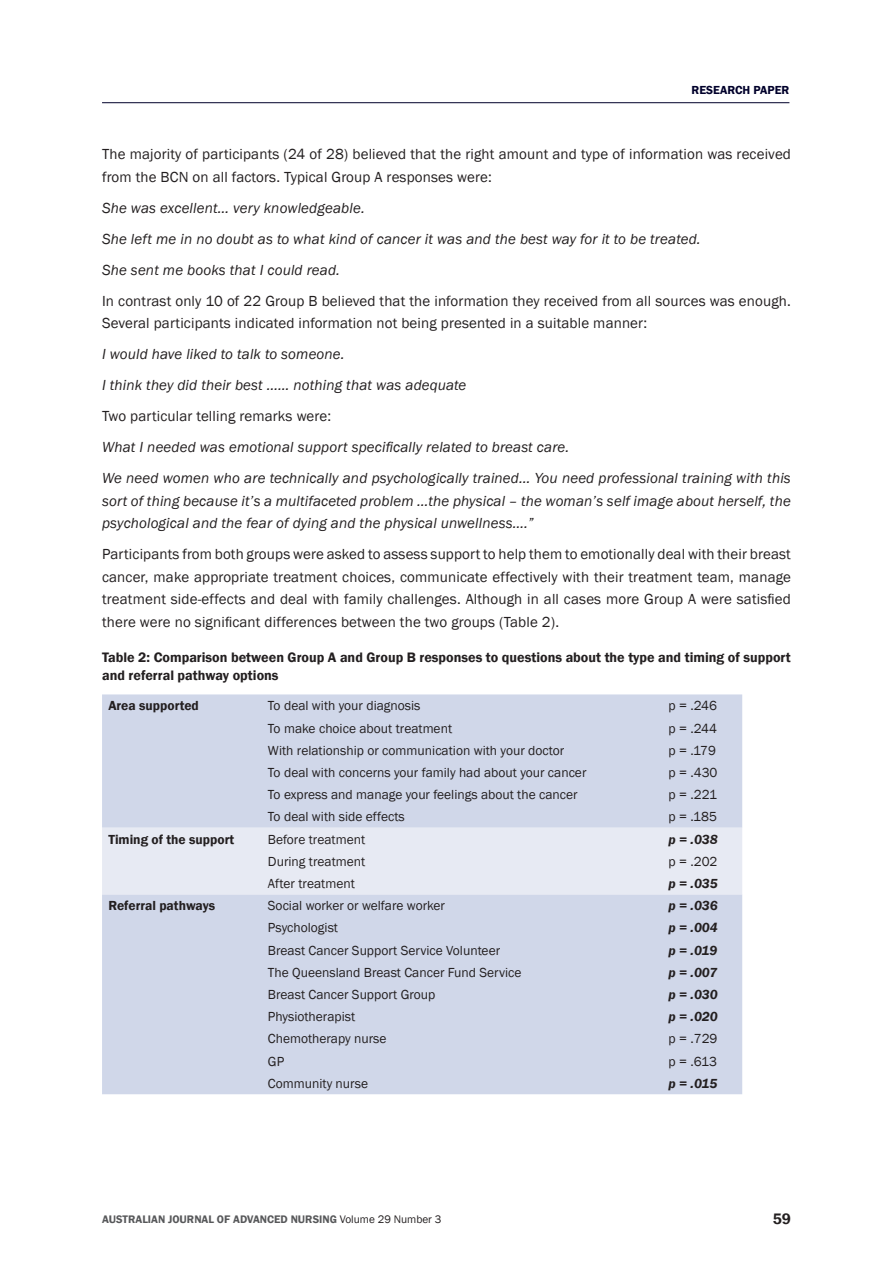
<style>
.page{position:relative;width:893px;height:1263px;background:#fff}
.page>*{position:absolute;margin:0;border:0;box-sizing:border-box;transform-origin:0 0}
.t1{font:600 15.6px "Franklin Gothic";color:#231f20}
.Body_Text{font:15px/22.5px "Franklin Gothic";letter-spacing:.01em;color:#231f20}
.Body_Text-2{font:italic 15px/22.5px "Franklin Gothic";letter-spacing:.01em;color:#231f20;text-align:justify}
.Table_Caption{font:600 14.1px/18px "Franklin Gothic";color:#231f20}
.Table_Text{font:13.5px "Franklin Gothic";color:#231f20}
.Table_sub-heading{font:italic 600 13.5px "Franklin Gothic";color:#231f20}
.Table_Header{font:600 13.5px "Franklin Gothic";color:#231f20}
.t2{font:600 12px "Franklin Gothic";color:#01002b}
.t3{font:600 11.25px "Franklin Gothic";color:#57585a}
.s1{font-weight:400;color:#231f20}
</style>
<div class="page">
<hr style="left:102px;top:102px;width:687px;height:1px;background:#01002b">
<div style="left:102px;top:694px;width:640px;height:400px;background:#d0d7e9"></div>
<div style="left:102px;top:828px;width:640px;height:66px;background:#e7eaf3"></div>
<p class="t2" style="left:691px;top:83px;width:99px">RESEARCH PAPER</p>
<p class="Body_Text" style="left:102px;top:143px;width:690px">The majority of participants (24 of 28) believed that the right amount and type of information was received from the BCN on all factors. Typical Group A responses were:</p>
<p class="Body_Text-2" style="left:102px;top:197px;width:264px">She was excellent… very knowledgeable.</p>
<p class="Body_Text-2" style="left:102px;top:228px;width:600px">She left me in no doubt as to what kind of cancer it was and the best way for it to be treated.</p>
<p class="Body_Text-2" style="left:102px;top:259px;width:239px">She sent me books that I could read.</p>
<p class="Body_Text" style="left:102px;top:290px;width:690px">In contrast only 10 of 22 Group B believed that the information they received from all sources was enough.<br>Several participants indicated information not being presented in a suitable manner:</p>
<p class="Body_Text-2" style="left:102px;top:343px;width:244px">I would have liked to talk to someone.</p>
<p class="Body_Text-2" style="left:102px;top:374px;width:366px">I think they did their best …… nothing that was adequate</p>
<p class="Body_Text" style="left:102px;top:405px;width:231px">Two particular telling remarks were:</p>
<p class="Body_Text-2" style="left:102px;top:436px;width:469px">What I needed was emotional support specifically related to breast care.</p>
<p class="Body_Text-2" style="left:102px;top:467px;width:690px">We need women who are technically and psychologically trained… You need professional training with this sort of thing because it’s a multifaceted problem …the physical – the woman’s self image about herself, the psychological and the fear of dying and the physical unwellness….”</p>
<p class="Body_Text" style="left:102px;top:543px;width:690px;text-align:justify">Participants from both groups were asked to assess support to help them to emotionally deal with their breast cancer, make appropriate treatment choices, communicate effectively with their treatment team, manage treatment side‑effects and deal with family challenges. Although in all cases more Group A were satisfied there were no significant differences between the two groups (Table 2).</p>
<p class="Table_Caption" style="left:102px;top:648px;width:690px">Table 2: Comparison between Group A and Group B responses to questions about the type and timing of support and referral pathway options</p>
<p class="Table_Header" style="left:108px;top:697px;width:92px">Area supported</p>
<p class="Table_Text" style="left:268px;top:697px;width:154px">To deal with your diagnosis</p>
<p class="Table_Text" style="left:669px;top:697px;width:50px">p = .246</p>
<p class="Table_Text" style="left:268px;top:720px;width:186px">To make choice about treatment</p>
<p class="Table_Text" style="left:669px;top:720px;width:50px">p = .244</p>
<p class="Table_Text" style="left:268px;top:742px;width:298px">With relationship or communication with your doctor</p>
<p class="Table_Text" style="left:669px;top:742px;width:49px">p = .179</p>
<p class="Table_Text" style="left:268px;top:764px;width:320px">To deal with concerns your family had about your cancer</p>
<p class="Table_Text" style="left:669px;top:764px;width:50px">p = .430</p>
<p class="Table_Text" style="left:268px;top:786px;width:311px">To express and manage your feelings about the cancer</p>
<p class="Table_Text" style="left:669px;top:786px;width:50px">p = .221</p>
<p class="Table_Text" style="left:268px;top:808px;width:138px">To deal with side effects</p>
<p class="Table_Text" style="left:669px;top:808px;width:50px">p = .185</p>
<p class="Table_Header" style="left:108px;top:831px;width:127px">Timing of the support</p>
<p class="Table_Text" style="left:268px;top:831px;width:99px">Before treatment</p>
<p class="Table_sub-heading" style="left:669px;top:830px;width:51px">p = .038</p>
<p class="Table_Text" style="left:268px;top:853px;width:99px">During treatment</p>
<p class="Table_Text" style="left:669px;top:853px;width:50px">p = .202</p>
<p class="Table_Text" style="left:268px;top:875px;width:88px">After treatment</p>
<p class="Table_sub-heading" style="left:669px;top:875px;width:51px">p = .035</p>
<p class="Table_Header" style="left:108px;top:897px;width:108px">Referral pathways</p>
<p class="Table_Text" style="left:268px;top:897px;width:179px">Social worker or welfare worker</p>
<p class="Table_sub-heading" style="left:669px;top:897px;width:51px">p = .036</p>
<p class="Table_Text" style="left:268px;top:919px;width:72px">Psychologist</p>
<p class="Table_sub-heading" style="left:669px;top:919px;width:51px">p = .004</p>
<p class="Table_Text" style="left:268px;top:942px;width:234px">Breast Cancer Support Service Volunteer</p>
<p class="Table_sub-heading" style="left:669px;top:941px;width:50px">p = .019</p>
<p class="Table_Text" style="left:268px;top:964px;width:255px">The Queensland Breast Cancer Fund Service</p>
<p class="Table_sub-heading" style="left:669px;top:963px;width:50px">p = .007</p>
<p class="Table_Text" style="left:268px;top:986px;width:169px">Breast Cancer Support Group</p>
<p class="Table_sub-heading" style="left:669px;top:986px;width:51px">p = .030</p>
<p class="Table_Text" style="left:268px;top:1008px;width:89px">Physiotherapist</p>
<p class="Table_sub-heading" style="left:669px;top:1008px;width:51px">p = .020</p>
<p class="Table_Text" style="left:268px;top:1030px;width:120px">Chemotherapy nurse</p>
<p class="Table_Text" style="left:669px;top:1030px;width:50px">p = .729</p>
<p class="Table_Text" style="left:268px;top:1053px;width:18px">GP</p>
<p class="Table_Text" style="left:669px;top:1053px;width:50px">p = .613</p>
<p class="Table_Text" style="left:268px;top:1075px;width:102px">Community nurse</p>
<p class="Table_sub-heading" style="left:669px;top:1075px;width:50px">p = .015</p>
<p class="t3" style="left:102px;top:1213px;width:341px">AUSTRALIAN JOURNAL OF ADVANCED NURSING <span class="s1">Volume 29 Number 3</span></p>
<p class="t1" style="left:773px;top:1209px;width:20px">59</p>
</div>
